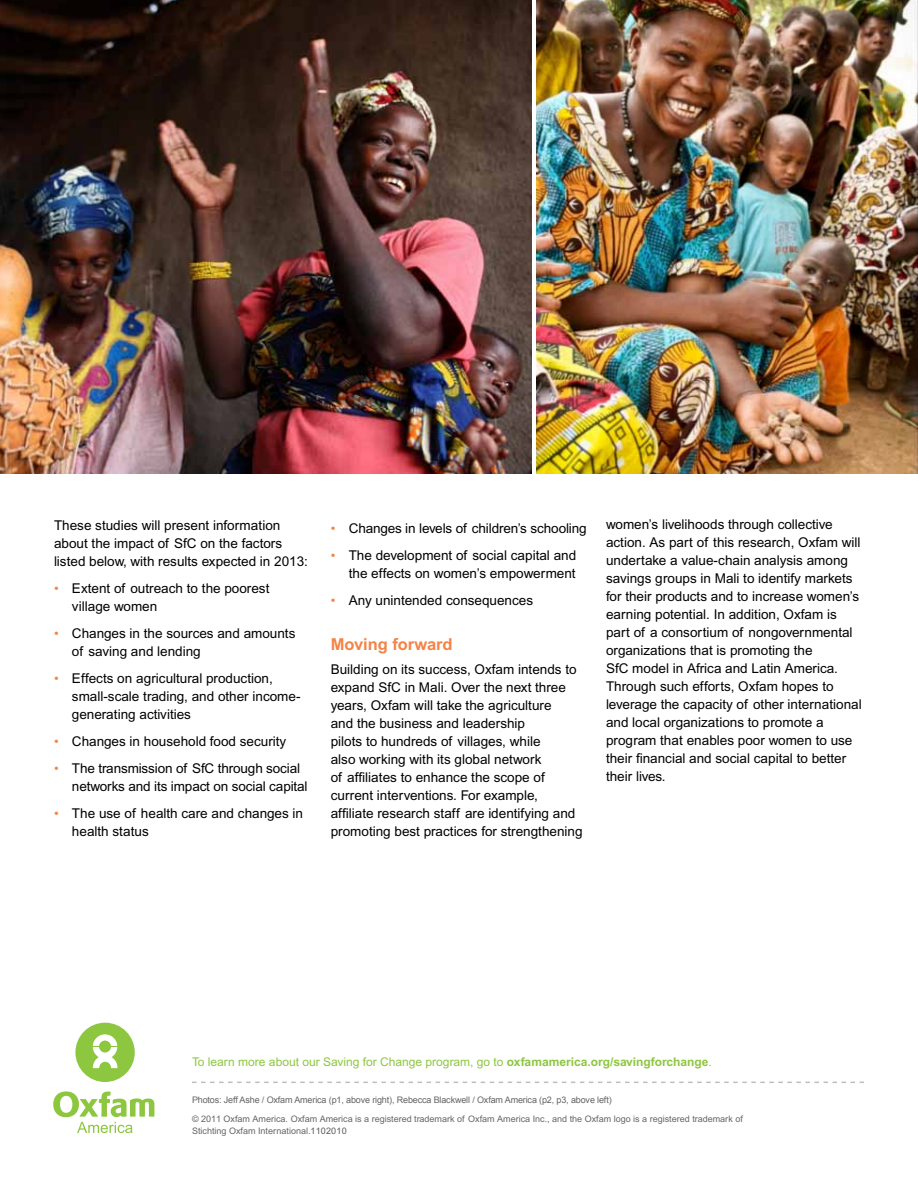
<style>
.page{position:relative;width:918px;height:1188px;background:#fff}
.page>*{position:absolute;margin:0;border:0;box-sizing:border-box;transform-origin:0 0}
.t1{font:700 16.5px "Arial";color:#f58345}
.t2{font:13.5px/18px "Arial";color:#000}
.t3{font:12px "Arial";color:#8dc63f}
.t4{font:9px/12px "Arial";color:#636466}
.t5{font:9px "Arial";letter-spacing:-.015em;color:#636466}
.s1{color:#f58345}
.s2{font-weight:700}
.s3{color:#58595b}
</style>
<div class="page">
<img style="left:0;top:0;width:531px;height:473px">
<img style="left:536px;top:0;width:382px;height:473px">
<svg style="left:192px;top:1082px;width:672px;height:1px"></svg>
<svg style="left:75px;top:1023px;width:60px;height:59px"></svg>
<svg style="left:53px;top:1091px;width:101px;height:42px"></svg>
<p class="t2" style="left:54px;top:516px;width:256px">These studies will present information about the impact of SfC on the factors listed below, with results expected in 2013:</p>
<p class="t2" style="left:72px;top:579px;width:199px;text-indent:-18px"><span class="s1">•</span> Extent of outreach to the poorest village women</p>
<p class="t2" style="left:72px;top:624px;width:225px;text-indent:-18px"><span class="s1">•</span> Changes in the sources and amounts of saving and lending</p>
<p class="t2" style="left:72px;top:669px;width:230px;text-indent:-18px"><span class="s1">•</span> Effects on agricultural production, small-scale trading, and other income&shy;generating activities</p>
<p class="t2" style="left:54px;top:732px;width:234px"><span class="s1">•</span> Changes in household food security</p>
<p class="t2" style="left:72px;top:759px;width:237px;text-indent:-18px"><span class="s1">•</span> The transmission of SfC through social networks and its impact on social capital</p>
<p class="t2" style="left:72px;top:804px;width:233px;text-indent:-18px"><span class="s1">•</span> The use of health care and changes in health status</p>
<p class="t2" style="left:331px;top:519px;width:257px"><span class="s1">•</span> Changes in levels of children’s schooling</p>
<p class="t2" style="left:331px;top:546px;width:247px;text-align:right"><span class="s1">•</span> The development of social capital and the effects on women’s empowerment</p>
<p class="t2" style="left:331px;top:591px;width:204px"><span class="s1">•</span> Any unintended consequences</p>
<p class="t1" style="left:331px;top:634px;width:123px">Moving forward</p>
<p class="t2" style="left:331px;top:660px;width:253px">Building on its success, Oxfam intends to expand SfC in Mali. Over the next three years, Oxfam will take the agriculture<br>and the business and leadership<br>pilots to hundreds of villages, while<br>also working with its global network<br>of affiliates to enhance the scope of current interventions. For example, affiliate research staff are identifying and promoting best practices for strengthening</p>
<p class="t2" style="left:606px;top:515px;width:257px">women’s livelihoods through collective action. As part of this research, Oxfam will undertake a value-chain analysis among savings groups in Mali to identify markets for their products and to increase women’s earning potential. In addition, Oxfam is part of a consortium of nongovernmental organizations that is promoting the<br>SfC model in Africa and Latin America.<br>Through such efforts, Oxfam hopes to leverage the capacity of other international and local organizations to promote a program that enables poor women to use their financial and social capital to better their lives.</p>
<p class="t3" style="left:192px;top:1055px;width:521px">To learn more about our Saving for Change program, go to <span class="s2">oxfamamerica.org/savingforchange</span>.</p>
<p class="t5" style="left:192px;top:1094px;width:421px">Photos: Jeff Ashe / Oxfam America (p1, above right), Rebecca Blackwell / Oxfam America (p2, p3, above left)</p>
<p class="t4" style="left:192px;top:1113px;width:552px">© 2011 Oxfam America. Oxfam America is a registered trademark of Oxfam America Inc., and the Oxfam logo is a registered trademark of<br>Stichting Oxfam International.<span class="s3">1102010</span></p>
</div>
